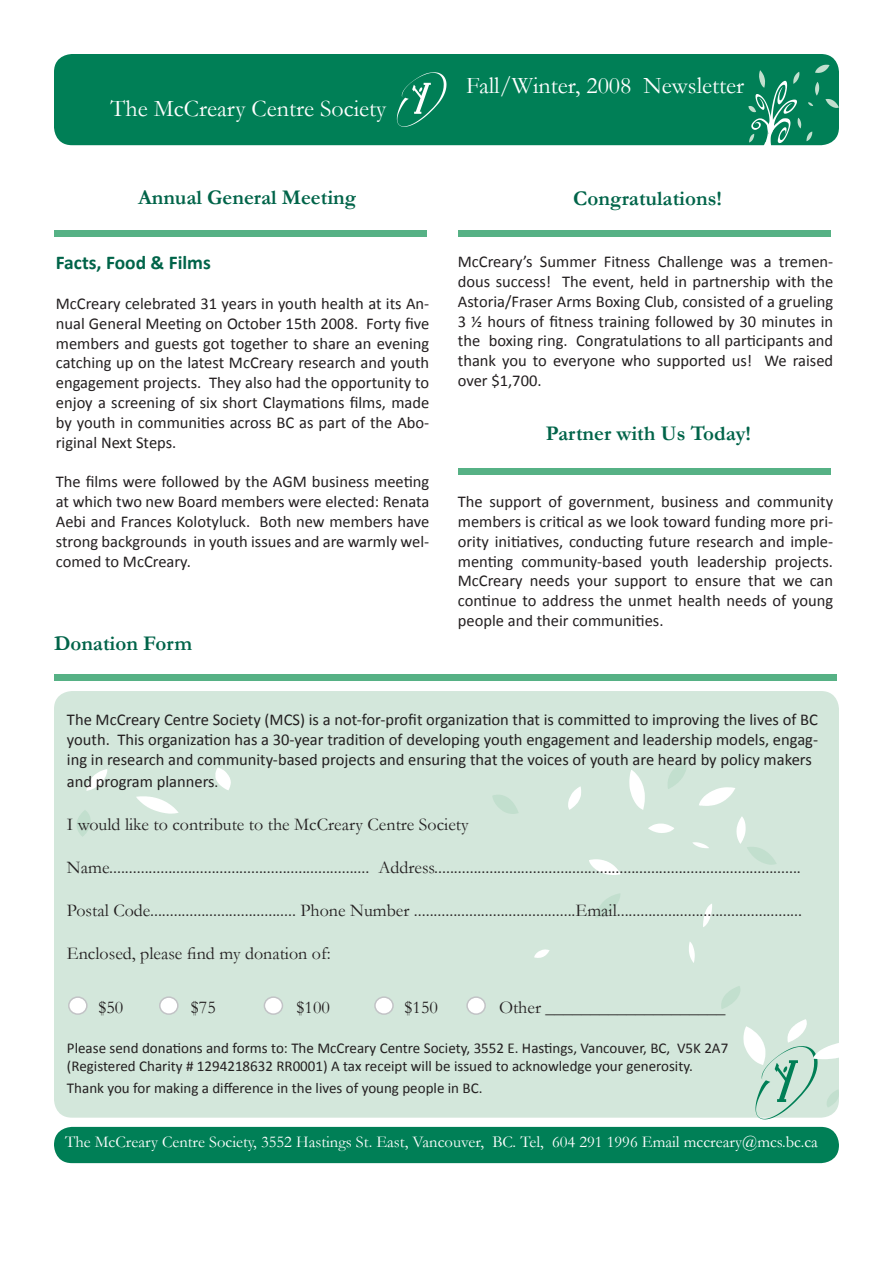
<style>
.page{position:relative;width:893px;height:1263px;background:#fff}
.page>*{position:absolute;margin:0;border:0;box-sizing:border-box;transform-origin:0 0}
.t1{font:24px "Garamond";color:#fff}
.t2{font:700 21px "Garamond";color:#006449}
.t3{font:700 19.5px "Calibri";color:#006449}
.t4{font:18px "Garamond";color:#231f20}
.t5{font:16.5px/19.8px "Calibri";color:#231f20;text-align:justify}
.t6{font:16.5px "Garamond";color:#fff}
.t7{font:15px "Calibri";color:#231f20}
.s1{font-size:15px}
</style>
<div class="page">
<div style="left:54px;top:691px;width:785px;height:427px;background:#d3e7db;border-radius:18px"></div>
<div style="left:467px;top:997px;width:18px;height:17px;background:#fff;border-radius:50%"></div>
<div style="left:466px;top:996px;width:20px;height:19px;border:2px solid #c2c3c6;border-radius:50%"></div>
<div style="left:69px;top:997px;width:18px;height:17px;background:#fff;border-radius:50%"></div>
<div style="left:68px;top:996px;width:20px;height:19px;border:2px solid #c2c3c6;border-radius:50%"></div>
<div style="left:375px;top:997px;width:18px;height:17px;background:#fff;border-radius:50%"></div>
<div style="left:374px;top:996px;width:20px;height:19px;border:2px solid #c2c3c6;border-radius:50%"></div>
<svg style="left:86px;top:769px;width:21px;height:22px"></svg>
<div style="left:264px;top:997px;width:18px;height:17px;background:#fff;border-radius:50%"></div>
<div style="left:264px;top:996px;width:19px;height:19px;border:2px solid #c2c3c6;border-radius:50%"></div>
<div style="left:160px;top:997px;width:18px;height:17px;background:#fff;border-radius:50%"></div>
<div style="left:159px;top:996px;width:20px;height:19px;border:2px solid #c2c3c6;border-radius:50%"></div>
<svg style="left:136px;top:796px;width:43px;height:18px"></svg>
<svg style="left:215px;top:767px;width:16px;height:23px"></svg>
<svg style="left:77px;top:810px;width:14px;height:27px"></svg>
<svg style="left:492px;top:795px;width:26px;height:19px"></svg>
<svg style="left:568px;top:786px;width:13px;height:24px"></svg>
<svg style="left:629px;top:770px;width:16px;height:40px"></svg>
<svg style="left:668px;top:761px;width:19px;height:28px"></svg>
<svg style="left:699px;top:787px;width:36px;height:19px"></svg>
<svg style="left:736px;top:816px;width:40px;height:49px"></svg>
<svg style="left:692px;top:842px;width:17px;height:6px"></svg>
<svg style="left:648px;top:823px;width:26px;height:10px"></svg>
<svg style="left:589px;top:859px;width:32px;height:16px"></svg>
<svg style="left:595px;top:893px;width:25px;height:25px"></svg>
<svg style="left:534px;top:949px;width:16px;height:9px"></svg>
<svg style="left:703px;top:904px;width:9px;height:23px"></svg>
<svg style="left:689px;top:942px;width:6px;height:21px"></svg>
<svg style="left:721px;top:986px;width:19px;height:23px"></svg>
<svg style="left:743px;top:1019px;width:96px;height:100px"></svg>
<div style="left:54px;top:230px;width:373px;height:7px;background:#56b185"></div>
<div style="left:54px;top:54px;width:785px;height:91px;background:#007f56;border-radius:18px"></div>
<svg style="left:397px;top:72px;width:49px;height:55px"></svg>
<svg style="left:745px;top:65px;width:94px;height:81px"></svg>
<div style="left:54px;top:1127px;width:785px;height:36px;background:#007f56;border-radius:18px"></div>
<div style="left:54px;top:675px;width:782px;height:6px;background:#56b185"></div>
<div style="left:458px;top:469px;width:372px;height:6px;background:#56b185"></div>
<div style="left:458px;top:230px;width:372px;height:7px;background:#56b185"></div>
<p class="t1" style="left:110px;top:93px;width:277px">The McCreary Centre Society</p>
<p class="t2" style="left:138px;top:183px;width:220px">Annual General Meeting</p>
<p class="t3" style="left:56px;top:251px;width:157px">Facts, Food &amp; Films</p>
<p class="t5" style="left:56px;top:293px;width:375px">McCreary celebrated 31 years in youth health at its An&shy;nual General Meeting on October 15th 2008. Forty five members and guests got together to share an evening catching up on the latest McCreary research and youth engagement projects. They also had the opportunity to enjoy a screening of six short Claymations films, made by youth in communities across BC as part of the Abo&shy;riginal Next Steps.</p>
<p class="t5" style="left:56px;top:471px;width:375px">The films were followed by the AGM business meeting at which two new Board members were elected: Renata Aebi and Frances Kolotyluck. Both new members have strong backgrounds in youth issues and are warmly wel&shy;comed to McCreary.</p>
<p class="t2" style="left:54px;top:629px;width:140px">Donation Form</p>
<p class="t1" style="left:466px;top:70px;width:280px">Fall/Winter, 2008 Newsletter</p>
<p class="t2" style="left:573px;top:184px;width:150px">Congratulations!</p>
<p class="t5" style="left:458px;top:251px;width:377px">McCreary’s Summer Fitness Challenge was a tremen&shy;dous success! The event, held in partnership with the Astoria/Fraser Arms Boxing Club, consisted of a grueling 3 ½ hours of fitness training followed by 30 minutes in the boxing ring. Congratulations to all participants and thank you to everyone who supported us! We raised over $1,700.</p>
<p class="t2" style="left:546px;top:419px;width:207px">Partner with Us Today!</p>
<p class="t5" style="left:458px;top:491px;width:377px">The support of government, business and community members is critical as we look toward funding more pri&shy;ority initiatives, conducting future research and imple&shy;menting community-based youth leadership projects.<br>McCreary needs your support to ensure that we can continue to address the unmet health needs of young people and their communities.</p>
<p class="t5" style="left:67px;top:709px;width:753px">The McCreary Centre Society (MCS) is a not-for-profit organization that is committed to improving the lives of BC youth. This organization has a 30-year tradition of developing youth engagement and leadership models, engag&shy;ing in research and community-based projects and ensuring that the voices of youth are heard by policy makers</p>
<p class="t5" style="left:67px;top:770px;width:153px">and program planners<span class="s1">.</span></p>
<p class="t4" style="left:67px;top:812px;width:403px">I would like to contribute to the McCreary Centre Society</p>
<p class="t4" style="left:67px;top:855px;width:735px">Name.................................................................. Address.............................................................................................</p>
<p class="t4" style="left:67px;top:898px;width:737px">Postal Code..................................... Phone Number .........................................Email...............................................</p>
<p class="t4" style="left:67px;top:942px;width:265px">Enclosed, please find my donation of:</p>
<p class="t4" style="left:98px;top:996px;width:26px">$50</p>
<p class="t4" style="left:191px;top:996px;width:26px">$75</p>
<p class="t4" style="left:296px;top:996px;width:35px">$100</p>
<p class="t4" style="left:404px;top:996px;width:35px">$150</p>
<p class="t4" style="left:499px;top:996px;width:228px">Other ____________________</p>
<p class="t7" style="left:67px;top:1039px;width:663px">Please send donations and forms to: The McCreary Centre Society, 3552 E. Hastings, Vancouver, BC, V5K 2A7</p>
<p class="t7" style="left:67px;top:1057px;width:628px">(Registered Charity # 1294218632 RR0001) A tax receipt will be issued to acknowledge your generosity.</p>
<p class="t7" style="left:67px;top:1078px;width:417px">Thank you for making a difference in the lives of young people in BC.</p>
<p class="t6" style="left:65px;top:1130px;width:754px">The McCreary Centre Society, 3552 Hastings St. East, Vancouver, BC. Tel, 604 291 1996 Email mccreary@mcs.bc.ca</p>
</div>
